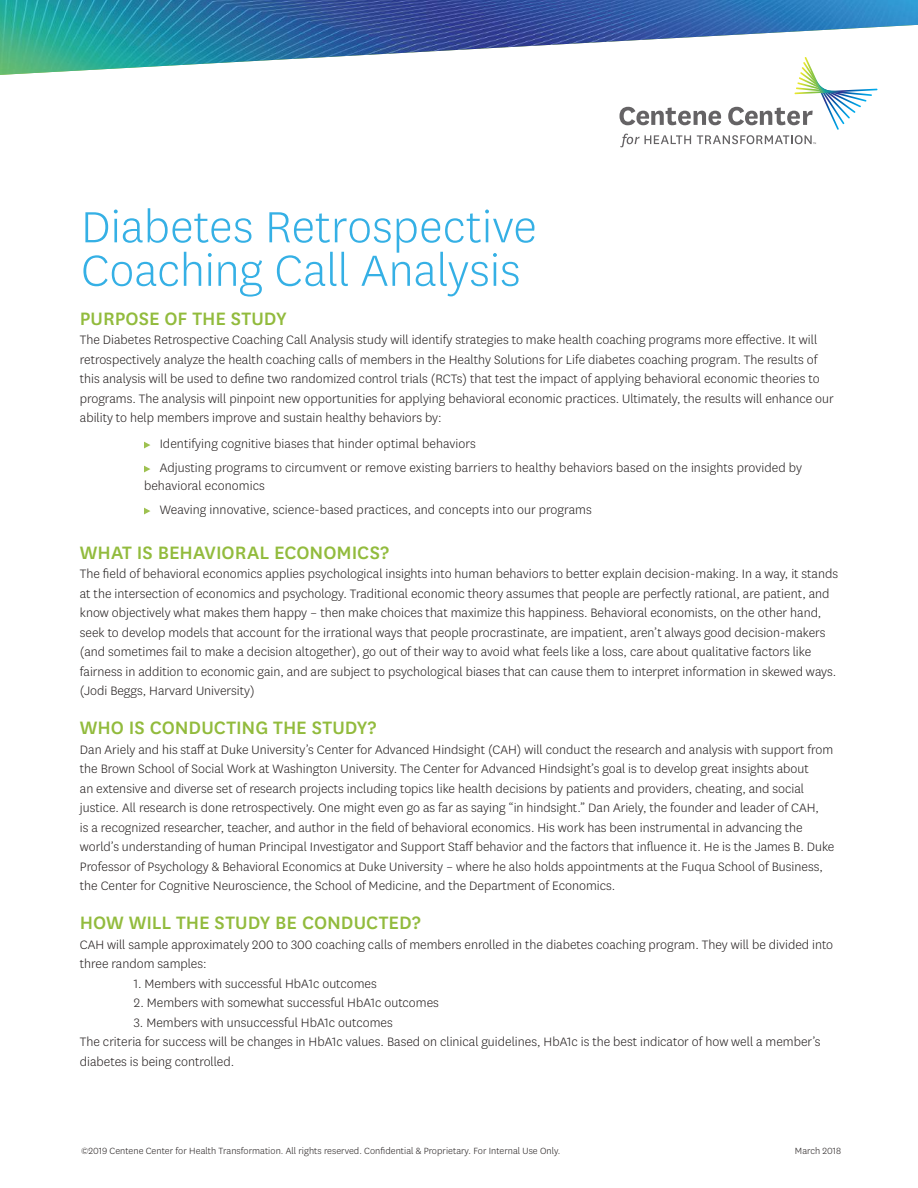
<style>
.page{position:relative;width:918px;height:1188px;background:#fff}
.page>*{position:absolute;margin:0;border:0;box-sizing:border-box;transform-origin:0 0}
.t1{font:300 51px/43.5px "Centene Sans";color:#35b0e5}
.t2{font:500 21px "Centene Sans";color:#92bb3d}
.t3{font:300 14.25px/19.5px "Centene Sans";color:#241f1f}
.t4{font:300 10.5px "Centene Sans";letter-spacing:.005em;color:#241f1f}
</style>
<div class="page">
<img style="left:0;top:0;width:918px;height:75px">
<svg style="left:620px;top:57px;width:258px;height:90px"></svg>
<svg style="left:144px;top:442px;width:6px;height:6px"></svg>
<svg style="left:144px;top:466px;width:6px;height:6px"></svg>
<svg style="left:144px;top:508px;width:6px;height:6px"></svg>
<h1 class="t1" style="left:81px;top:203px;width:457px">Diabetes Retrospective<br>Coaching Call Analysis</h1>
<h2 class="t2" style="left:80px;top:304px;width:208px">PURPOSE OF THE STUDY</h2>
<p class="t3" style="left:80px;top:330px;width:755px">The Diabetes Retrospective Coaching Call Analysis study will identify strategies to make health coaching programs more effective. It will retrospectively analyze the health coaching calls of members in the Healthy Solutions for Life diabetes coaching program. The results of this analysis will be used to define two randomized control trials (RCTs) that test the impact of applying behavioral economic theories to programs. The analysis will pinpoint new opportunities for applying behavioral economic practices. Ultimately, the results will enhance our ability to help members improve and sustain healthy behaviors by:</p>
<p class="t3" style="left:160px;top:431px;width:644px;line-height:24px">Identifying cognitive biases that hinder optimal behaviors<br>Adjusting programs to circumvent or remove existing barriers to healthy behaviors based on the insights provided by</p>
<p class="t3" style="left:160px;top:473px;width:434px;line-height:24px;text-indent:-16px">behavioral economics<br>Weaving innovative, science-based practices, and concepts into our programs</p>
<h2 class="t2" style="left:80px;top:538px;width:311px">WHAT IS BEHAVIORAL ECONOMICS?</h2>
<p class="t3" style="left:80px;top:564px;width:760px">The field of behavioral economics applies psychological insights into human behaviors to better explain decision-making. In a way, it stands at the intersection of economics and psychology. Traditional economic theory assumes that people are perfectly rational, are patient, and know objectively what makes them happy – then make choices that maximize this happiness. Behavioral economists, on the other hand, seek to develop models that account for the irrational ways that people procrastinate, are impatient, aren’t always good decision-makers (and sometimes fail to make a decision altogether), go out of their way to avoid what feels like a loss, care about qualitative factors like fairness in addition to economic gain, and are subject to psychological biases that can cause them to interpret information in skewed ways. (Jodi Beggs, Harvard University)</p>
<h2 class="t2" style="left:80px;top:713px;width:298px">WHO IS CONDUCTING THE STUDY?</h2>
<p class="t3" style="left:80px;top:739px;width:756px">Dan Ariely and his staff at Duke University’s Center for Advanced Hindsight (CAH) will conduct the research and analysis with support from the Brown School of Social Work at Washington University. The Center for Advanced Hindsight’s goal is to develop great insights about<br>an extensive and diverse set of research projects including topics like health decisions by patients and providers, cheating, and social justice. All research is done retrospectively. One might even go as far as saying “in hindsight.” Dan Ariely, the founder and leader of CAH,<br>is a recognized researcher, teacher, and author in the field of behavioral economics. His work has been instrumental in advancing the world’s understanding of human Principal Investigator and Support Staff behavior and the factors that influence it. He is the James B. Duke Professor of Psychology &amp; Behavioral Economics at Duke University – where he also holds appointments at the Fuqua School of Business, the Center for Cognitive Neuroscience, the School of Medicine, and the Department of Economics.</p>
<h2 class="t2" style="left:80px;top:908px;width:342px">HOW WILL THE STUDY BE CONDUCTED?</h2>
<p class="t3" style="left:80px;top:934px;width:755px">CAH will sample approximately 200 to 300 coaching calls of members enrolled in the diabetes coaching program. They will be divided into three random samples:</p>
<p class="t3" style="left:134px;top:973px;width:245px">1. Members with successful HbA1c outcomes</p>
<p class="t3" style="left:134px;top:993px;width:307px">2. Members with somewhat successful HbA1c outcomes</p>
<p class="t3" style="left:80px;top:1012px;width:742px;text-indent:54px">3. Members with unsuccessful HbA1c outcomes<br>The criteria for success will be changes in HbA1c values. Based on clinical guidelines, HbA1c is the best indicator of how well a member’s diabetes is being controlled.</p>
<p class="t4" style="left:81px;top:1144px;width:481px">©2019 Centene Center for Health Transformation. All rights reserved. Confidential &amp; Proprietary. For Internal Use Only.</p>
<p class="t4" style="left:795px;top:1145px;width:48px">March 2018</p>
</div>
